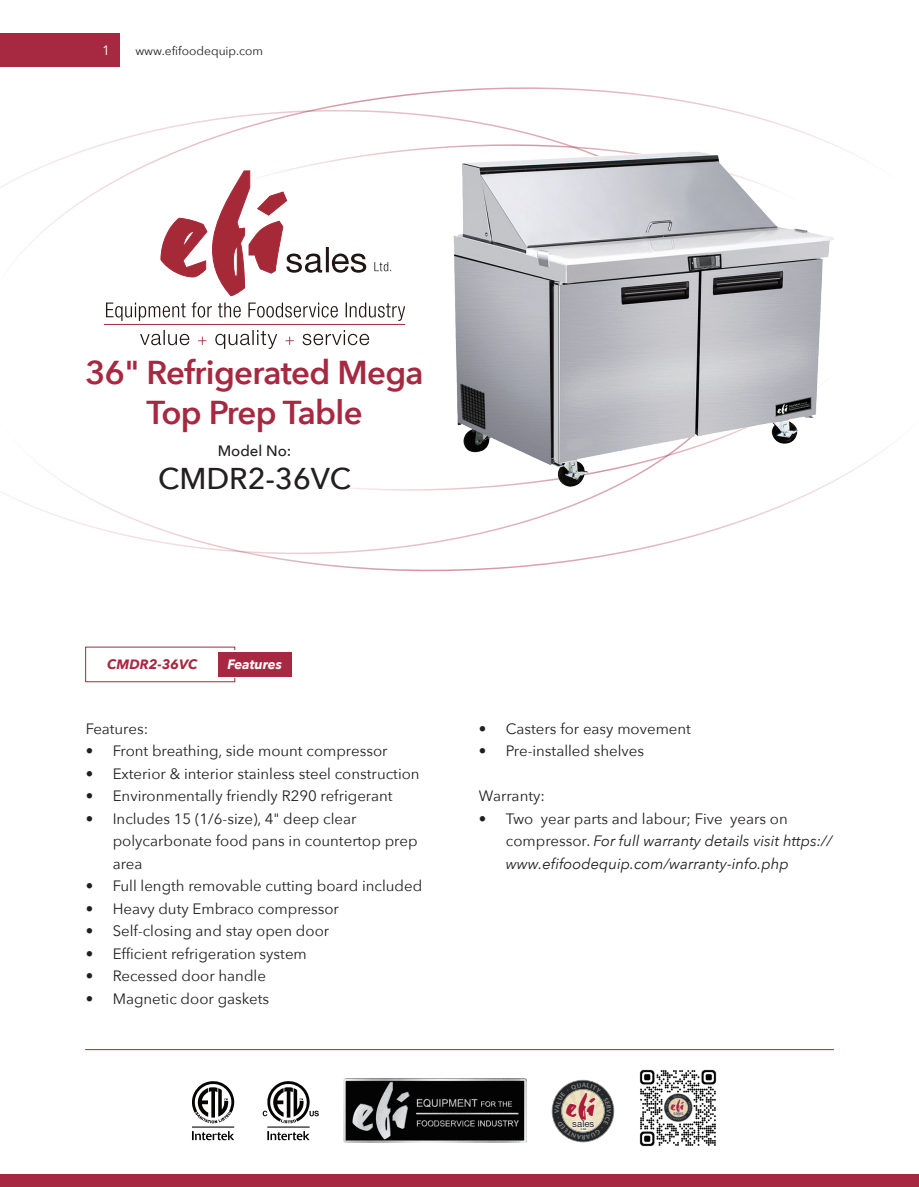
<style>
.page{position:relative;width:919px;height:1187px;background:#fff}
.page>*{position:absolute;margin:0;border:0;box-sizing:border-box;transform-origin:0 0}
.t1{font:600 33px/39.6px "Avenir Next";letter-spacing:-.02em;color:#a72941;text-align:center}
.t2{font:31.95px "Choc ICG";color:#aa1c36}
.t3{font:500 30px "Avenir Next";color:#231f20}
.t4{font:15px/22.5px "Avenir Next";color:#231f20}
.t5{font:italic 15px/22.5px "Avenir Next";color:#231f20}
.t6{font:500 15px "Avenir Next";color:#231f20}
.t7{font:italic 700 13.5px "Avenir Next";color:#a72941}
.t8{font:italic 700 13.5px "Avenir Next";letter-spacing:-.005em;color:#fff}
.t9{font:13.5px "Avenir Next";color:#fff}
.t10{font:12px "Avenir Next";color:#231f20}
.t11{font:9.6px "Helvetica Neue";letter-spacing:.01em;color:#231f20}
.t12{font:500 3px "Helvetica Neue";color:#231f20}
.s1{font-style:normal}
</style>
<div class="page">
<svg style="left:0;top:87px;width:893px;height:485px"></svg>
<svg style="left:302px;top:330px;width:67px;height:15px"></svg>
<svg style="left:285px;top:336px;width:9px;height:9px"></svg>
<svg style="left:215px;top:330px;width:62px;height:19px"></svg>
<svg style="left:198px;top:336px;width:8px;height:9px"></svg>
<svg style="left:140px;top:330px;width:49px;height:15px"></svg>
<hr style="left:104px;top:324px;width:301px;height:1px;background:#a62938">
<svg style="left:374px;top:262px;width:17px;height:9px"></svg>
<svg style="left:106px;top:302px;width:299px;height:19px"></svg>
<svg style="left:161px;top:171px;width:205px;height:125px"></svg>
<div style="left:85px;top:646px;width:150px;height:36px;border:1px solid #a72941"></div>
<div style="left:87px;top:650px;width:162px;height:27px;background:#fff"></div>
<div style="left:218px;top:652px;width:74px;height:24px;background:#a72941"></div>
<div style="left:0;top:1174px;width:918px;height:12px;background:#a72941"></div>
<hr style="left:85px;top:1049px;width:748px;height:1px;background:#a72941">
<div style="left:0;top:33px;width:119px;height:34px;background:#a72941"></div>
<img style="left:412px;top:129px;width:455px;height:377px">
<img style="left:343px;top:1078px;width:183px;height:63px">
<img style="left:639px;top:1069px;width:78px;height:78px">
<svg style="left:267px;top:1131px;width:42px;height:9px"></svg>
<svg style="left:263px;top:1081px;width:56px;height:42px"></svg>
<hr style="left:267px;top:1126px;width:42px;height:1px;background:#060303">
<svg style="left:192px;top:1131px;width:42px;height:9px"></svg>
<svg style="left:192px;top:1081px;width:42px;height:42px"></svg>
<hr style="left:192px;top:1126px;width:42px;height:1px;background:#060303">
<svg style="left:551px;top:1079px;width:63px;height:63px"></svg>
<p class="t9" style="left:102px;top:38px;width:9px">1</p>
<p class="t10" style="left:135px;top:40px;width:129px">www.efifoodequip.com</p>
<h1 class="t1" style="left:85px;top:352px;width:340px">36" Refrigerated Mega<br>Top Prep Table</h1>
<p class="t6" style="left:218px;top:438px;width:75px">Model No:</p>
<h3 class="t3" style="left:158px;top:452px;width:194px">CMDR2-36VC</h3>
<p class="t7" style="left:107px;top:652px;width:92px">CMDR2-36VC</p>
<p class="t8" style="left:227px;top:652px;width:56px">Features</p>
<p class="t4" style="left:86px;top:716px;width:64px">Features:</p>
<p class="t4" style="left:86px;top:739px;width:303px">• Front breathing, side mount compressor</p>
<p class="t4" style="left:86px;top:761px;width:335px">• Exterior &amp; interior stainless steel construction</p>
<p class="t4" style="left:86px;top:784px;width:308px">• Environmentally friendly R290 refrigerant</p>
<p class="t4" style="left:113px;top:806px;width:306px;text-indent:-27px">• Includes 15 (1/6-size), 4" deep clear polycarbonate food pans in countertop prep area</p>
<p class="t4" style="left:86px;top:874px;width:338px">• Full length removable cutting board included</p>
<p class="t4" style="left:86px;top:896px;width:255px">• Heavy duty Embraco compressor</p>
<p class="t4" style="left:86px;top:919px;width:245px">• Self-closing and stay open door</p>
<p class="t4" style="left:86px;top:941px;width:223px">• Efficient refrigeration system</p>
<p class="t4" style="left:86px;top:964px;width:182px">• Recessed door handle</p>
<p class="t4" style="left:86px;top:986px;width:185px">• Magnetic door gaskets</p>
<p class="t4" style="left:479px;top:716px;width:213px">• Casters for easy movement</p>
<p class="t4" style="left:479px;top:739px;width:167px">• Pre-installed shelves</p>
<p class="t4" style="left:479px;top:784px;width:67px">Warranty:</p>
<p class="t5" style="left:506px;top:806px;width:328px;text-indent:-27px"><span class="s1">• Two year parts and labour; Five years on compressor.</span> For full warranty details visit https:// www.efifoodequip.com/warranty-info.php</p>
<h2 class="t2" style="left:564px;top:1085px;width:32px">efi</h2>
<p class="t12" style="left:581px;top:1127px;width:7px">Ltd.</p>
<p class="t11" style="left:572px;top:1117px;width:24px">sales</p>
</div>
